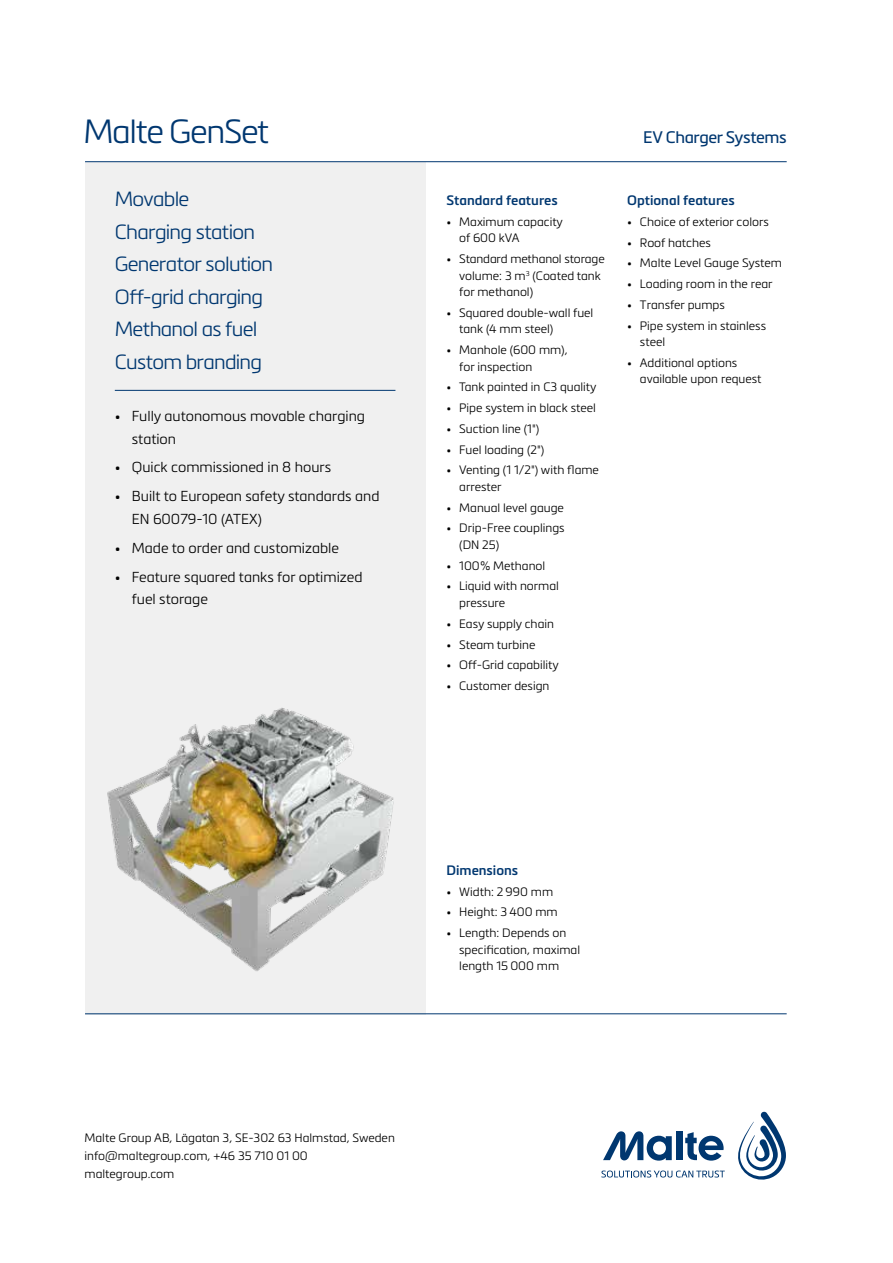
<style>
.page{position:relative;width:893px;height:1263px;background:#fff}
.page>*{position:absolute;margin:0;border:0;box-sizing:border-box;transform-origin:0 0}
.t1{font:300 33px "Metronic Pro";letter-spacing:-.04em;color:#003770}
.t2{font:300 20.25px/32.5px "Metronic Pro";letter-spacing:-.035em;color:#003770}
.t3{font:16.5px "Metronic Pro";letter-spacing:-.025em;color:#003770}
.t4{font:300 14.25px/22.5px "Metronic Pro";color:#000}
.t5{font:600 13.5px "Metronic Pro";color:#003770}
.t6{font:300 12px/16.5px "Metronic Pro";color:#000}
</style>
<div class="page">
<div style="left:85px;top:162px;width:340px;height:852px;background:#f0f0f0"></div>
<svg style="left:738px;top:1112px;width:48px;height:67px"></svg>
<svg style="left:685px;top:1132px;width:39px;height:28px"></svg>
<div style="left:676px;top:1132px;width:6px;height:28px;background:#003770"></div>
<svg style="left:603px;top:1131px;width:69px;height:29px"></svg>
<svg style="left:601px;top:1170px;width:124px;height:7px"></svg>
<hr style="left:115px;top:390px;width:280px;height:1px;background:#003770">
<hr style="left:85px;top:161px;width:702px;height:1px;background:#003770">
<hr style="left:85px;top:1013px;width:702px;height:1px;background:#003770">
<img style="left:85px;top:682px;width:494px;height:333px">
<h1 class="t1" style="left:83px;top:109px;width:187px">Malte GenSet</h1>
<h2 class="t2" style="left:115px;top:182px;width:160px">Movable<br>Charging station<br>Generator solution<br>Off-grid charging<br>Methanol as fuel<br>Custom branding</h2>
<p class="t4" style="left:132px;top:404px;width:235px;text-indent:-17px">• Fully autonomous movable charging station</p>
<p class="t4" style="left:115px;top:456px;width:218px">• Quick commissioned in 8 hours</p>
<p class="t4" style="left:132px;top:484px;width:249px;text-indent:-17px">• Built to European safety standards and<br>EN 60079-10 (ATEX)</p>
<p class="t4" style="left:115px;top:536px;width:226px">• Made to order and customizable</p>
<p class="t4" style="left:132px;top:565px;width:232px;text-indent:-17px">• Feature squared tanks for optimized fuel storage</p>
<p class="t5" style="left:446px;top:192px;width:113px">Standard features</p>
<p class="t6" style="left:459px;top:213px;width:105px;text-indent:-13px">• Maximum capacity of 600 kVA</p>
<p class="t6" style="left:459px;top:250px;width:147px;text-indent:-13px">• Standard methanol storage volume: 3 m<sup>3</sup> (Coated tank for methanol)</p>
<p class="t6" style="left:459px;top:304px;width:136px;text-indent:-13px">• Squared double-wall fuel tank (4 mm steel)</p>
<p class="t6" style="left:459px;top:341px;width:110px;text-indent:-13px">• Manhole (600 mm), for inspection</p>
<p class="t6" style="left:446px;top:378px;width:152px">• Tank painted in C3 quality</p>
<p class="t6" style="left:446px;top:399px;width:151px">• Pipe system in black steel</p>
<p class="t6" style="left:446px;top:420px;width:94px">• Suction line (1")</p>
<p class="t6" style="left:446px;top:441px;width:99px">• Fuel loading (2")</p>
<p class="t6" style="left:459px;top:461px;width:141px;text-indent:-13px">• Venting (1 1/2") with flame arrester</p>
<p class="t6" style="left:446px;top:499px;width:119px">• Manual level gauge</p>
<p class="t6" style="left:459px;top:519px;width:107px;text-indent:-13px">• Drip-Free couplings (DN 25)</p>
<p class="t6" style="left:446px;top:557px;width:100px">• 100 % Methanol</p>
<p class="t6" style="left:459px;top:577px;width:101px;text-indent:-13px">• Liquid with normal pressure</p>
<p class="t6" style="left:446px;top:615px;width:109px">• Easy supply chain</p>
<p class="t6" style="left:446px;top:635px;width:90px">• Steam turbine</p>
<p class="t6" style="left:446px;top:656px;width:114px">• Off-Grid capability</p>
<p class="t6" style="left:446px;top:677px;width:104px">• Customer design</p>
<h3 class="t3" style="left:643px;top:125px;width:145px">EV Charger Systems</h3>
<p class="t5" style="left:627px;top:192px;width:109px">Optional features</p>
<p class="t6" style="left:627px;top:213px;width:143px">• Choice of exterior colors</p>
<p class="t6" style="left:627px;top:234px;width:85px">• Roof hatches</p>
<p class="t6" style="left:627px;top:254px;width:156px">• Malte Level Gauge System</p>
<p class="t6" style="left:627px;top:275px;width:147px">• Loading room in the rear</p>
<p class="t6" style="left:627px;top:296px;width:99px">• Transfer pumps</p>
<p class="t6" style="left:640px;top:317px;width:128px;text-indent:-13px">• Pipe system in stainless steel</p>
<p class="t6" style="left:640px;top:354px;width:123px;text-indent:-13px">• Additional options available upon request</p>
<p class="t5" style="left:446px;top:862px;width:73px">Dimensions</p>
<p class="t6" style="left:446px;top:883px;width:108px">• Width: 2 990 mm</p>
<p class="t6" style="left:446px;top:903px;width:113px">• Height: 3 400 mm</p>
<p class="t6" style="left:459px;top:924px;width:122px;text-indent:-13px">• Length: Depends on specification, maximal length 15 000 mm</p>
<p class="t6" style="left:85px;top:1128px;width:312px;line-height:18px">Malte Group AB, Lägatan 3, SE-302 63 Halmstad, Sweden info@maltegroup.com, +46 35 710 01 00 maltegroup.com</p>
</div>
